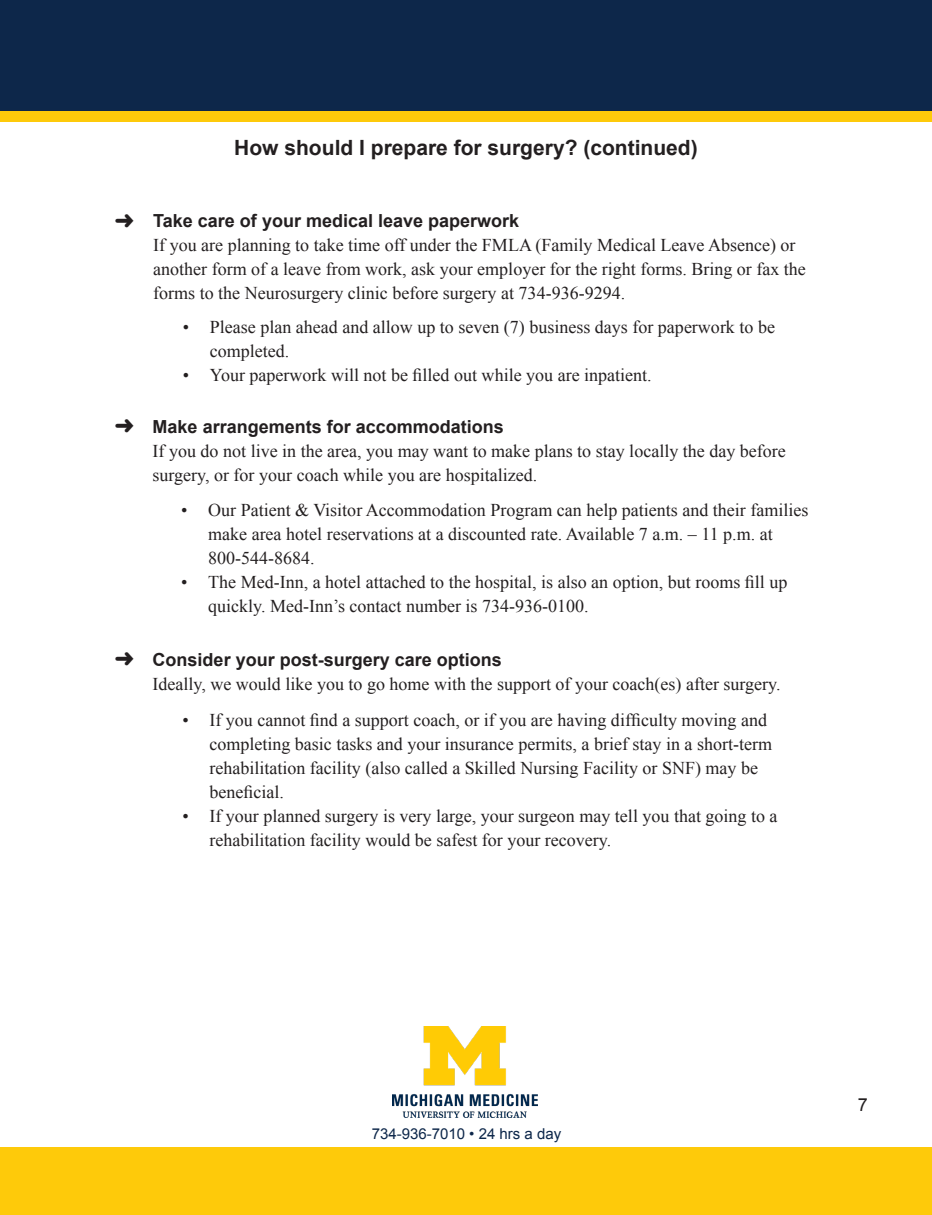
<style>
.page{position:relative;width:932px;height:1215px;background:#fff}
.page>*{position:absolute;margin:0;border:0;box-sizing:border-box;transform-origin:0 0}
.t1{font:700 21px "Arial";color:#231f20}
.t2{font:18px/24px "Times New Roman";color:#231f20}
.t3{font:700 18px "Arial";color:#231f20}
.t4{font:18px "Arial";color:#231f20}
.t5{font:15px "Arial";color:#0d274a}
</style>
<div class="page">
<img style="left:392px;top:1027px;width:145px;height:90px">
<div style="left:0;top:0;width:932px;height:122px;background:#0d274a"></div>
<div style="left:0;top:1148px;width:932px;height:67px;background:#feca0a"></div>
<div style="left:0;top:111px;width:932px;height:11px;background:#feca0a"></div>
<p class="t1" style="left:234px;top:134px;width:465px">How should I prepare for surgery? (continued)</p>
<p class="t3" style="left:153px;top:208px;width:367px">Take care of your medical leave paperwork</p>
<p class="t2" style="left:153px;top:232px;width:654px">If you are planning to take time off under the FMLA (Family Medical Leave Absence) or another form of a leave from work, ask your employer for the right forms. Bring or fax the forms to the Neurosurgery clinic before surgery at 734-936-9294.</p>
<p class="t2" style="left:210px;top:315px;width:566px;text-indent:-27px">• Please plan ahead and allow up to seven (7) business days for paperwork to be completed.</p>
<p class="t2" style="left:183px;top:363px;width:470px">• Your paperwork will not be filled out while you are inpatient.</p>
<p class="t3" style="left:153px;top:414px;width:353px">Make arrangements for accommodations</p>
<p class="t2" style="left:153px;top:438px;width:634px">If you do not live in the area, you may want to make plans to stay locally the day before surgery, or for your coach while you are hospitalized.</p>
<p class="t2" style="left:208px;top:498px;width:602px;text-indent:-27px">• Our Patient &amp; Visitor Accommodation Program can help patients and their families make area hotel reservations at a discounted rate. Available 7 a.m. – 11 p.m. at<br>800-544-8684.</p>
<p class="t2" style="left:208px;top:570px;width:580px;text-indent:-27px">• The Med-Inn, a hotel attached to the hospital, is also an option, but rooms fill up quickly. Med-Inn’s contact number is 734-936-0100.</p>
<p class="t3" style="left:153px;top:648px;width:351px">Consider your post-surgery care options</p>
<p class="t2" style="left:153px;top:672px;width:629px">Ideally, we would like you to go home with the support of your coach(es) after surgery.</p>
<p class="t2" style="left:209px;top:708px;width:564px;text-indent:-27px">• If you cannot find a support coach, or if you are having difficulty moving and completing basic tasks and your insurance permits, a brief stay in a short-term rehabilitation facility (also called a Skilled Nursing Facility or SNF) may be beneficial.</p>
<p class="t2" style="left:209px;top:804px;width:569px;text-indent:-27px">• If your planned surgery is very large, your surgeon may tell you that going to a rehabilitation facility would be safest for your recovery.</p>
<p class="t5" style="left:372px;top:1123px;width:191px">734-936-7010 • 24 hrs a day</p>
<p class="t4" style="left:857px;top:1093px;width:12px">7</p>
</div>
